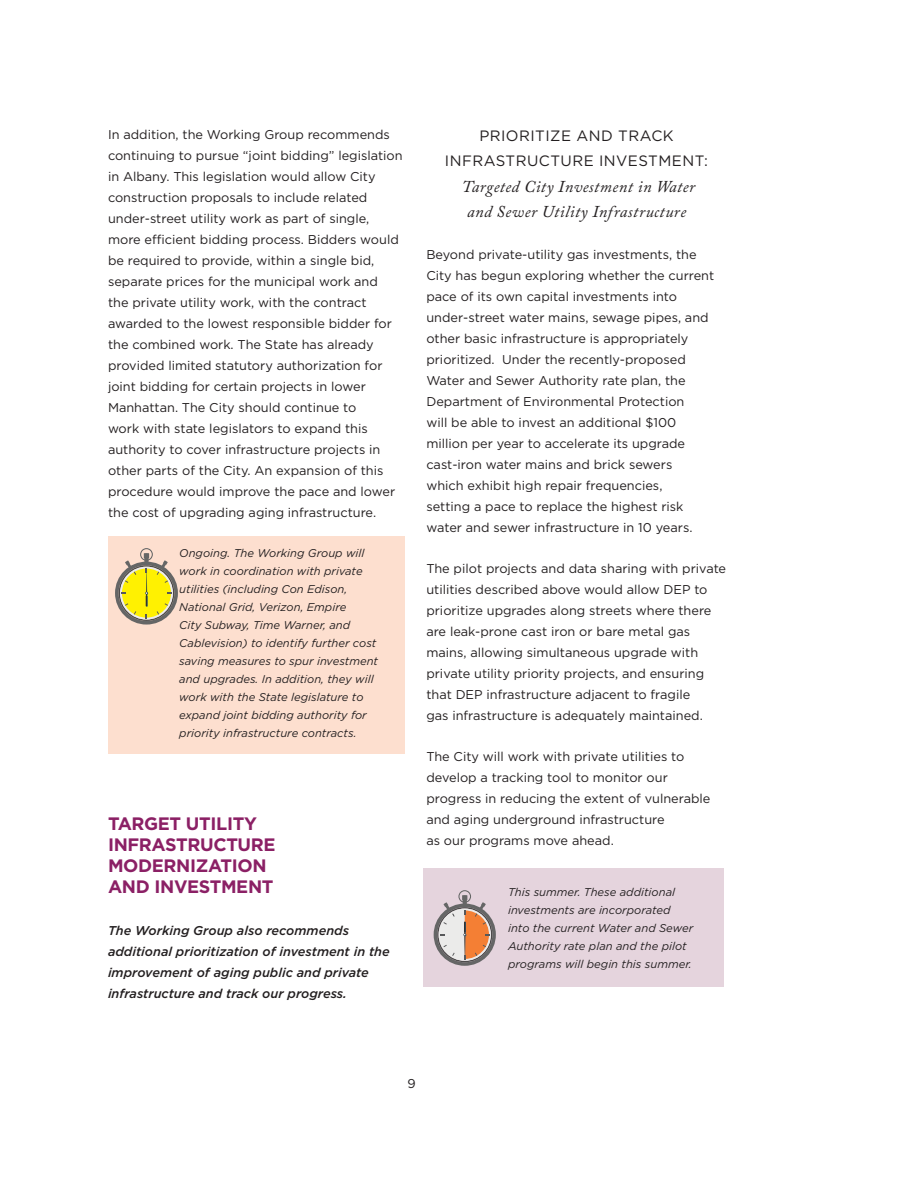
<style>
.page{position:relative;width:918px;height:1188px;background:#fff}
.page>*{position:absolute;margin:0;border:0;box-sizing:border-box;transform-origin:0 0}
.body{font:700 18px/21px "Gotham";letter-spacing:-.02em;color:#8b2065}
.Caslon{font:italic 16.5px/25.5px "Adobe Caslon Pro";letter-spacing:.03em;color:#231f20;text-align:center}
.Caslon-2{font:15px/25.5px "Gotham";letter-spacing:.03em;color:#231f20;text-align:center}
.body-2{font:12.75px/21px "Gotham";color:#231f20}
.italic_body_normal{font:italic 500 12.75px/21px "Gotham";color:#231f20}
.Body-italic{font:italic 11.25px/18px "Gotham";color:#231f20}
</style>
<div class="page">
<div style="left:423px;top:869px;width:301px;height:118px;background:#e5d4dd"></div>
<svg style="left:434px;top:890px;width:62px;height:76px"></svg>
<div style="left:108px;top:537px;width:297px;height:217px;background:#fddfcf"></div>
<svg style="left:115px;top:548px;width:63px;height:77px"></svg>
<p class="body-2" style="left:108px;top:124px;width:296px">In addition, the Working Group recommends continuing to pursue “joint bidding” legislation in Albany. This legislation would allow City construction proposals to include related under-street utility work as part of single, more efficient bidding process. Bidders would be required to provide, within a single bid, separate prices for the municipal work and<br>the private utility work, with the contract awarded to the lowest responsible bidder for the combined work. The State has already provided limited statutory authorization for joint bidding for certain projects in lower Manhattan. The City should continue to<br>work with state legislators to expand this authority to cover infrastructure projects in other parts of the City. An expansion of this procedure would improve the pace and lower the cost of upgrading aging infrastructure.</p>
<p class="Body-italic" style="left:179px;top:544px;width:200px">Ongoing. The Working Group will work in coordination with private utilities (including Con Edison, National Grid, Verizon, Empire<br>City Subway, Time Warner, and Cablevision) to identify further cost saving measures to spur investment and upgrades. In addition, they will work with the State legislature to expand joint bidding authority for priority infrastructure contracts.</p>
<p class="body" style="left:108px;top:813px;width:169px">TARGET UTILITY<br>INFRASTRUCTURE<br>MODERNIZATION<br>AND INVESTMENT</p>
<p class="italic_body_normal" style="left:108px;top:920px;width:283px">The Working Group also recommends additional prioritization of investment in the improvement of aging public and private infrastructure and track our progress.</p>
<p class="Caslon-2" style="left:445px;top:122px;width:265px">PRIORITIZE AND TRACK<br>INFRASTRUCTURE INVESTMENT:</p>
<p class="Caslon" style="left:462px;top:173px;width:235px">Targeted City Investment in Water and Sewer Utility Infrastructure</p>
<p class="body-2" style="left:426px;top:243px;width:289px">Beyond private-utility gas investments, the City has begun exploring whether the current pace of its own capital investments into under-street water mains, sewage pipes, and other basic infrastructure is appropriately prioritized. Under the recently-proposed Water and Sewer Authority rate plan, the Department of Environmental Protection<br>will be able to invest an additional $100 million per year to accelerate its upgrade cast-iron water mains and brick sewers<br>which exhibit high repair frequencies,<br>setting a pace to replace the highest risk water and sewer infrastructure in 10 years.</p>
<p class="body-2" style="left:426px;top:558px;width:301px">The pilot projects and data sharing with private utilities described above would allow DEP to prioritize upgrades along streets where there are leak-prone cast iron or bare metal gas mains, allowing simultaneous upgrade with private utility priority projects, and ensuring that DEP infrastructure adjacent to fragile<br>gas infrastructure is adequately maintained.</p>
<p class="body-2" style="left:426px;top:746px;width:286px">The City will work with private utilities to develop a tracking tool to monitor our progress in reducing the extent of vulnerable and aging underground infrastructure<br>as our programs move ahead.</p>
<p class="Body-italic" style="left:508px;top:883px;width:187px">This summer. These additional investments are incorporated into the current Water and Sewer<br>Authority rate plan and the pilot programs will begin this summer.</p>
<p class="body-2" style="left:408px;top:1073px;width:10px">9</p>
</div>
